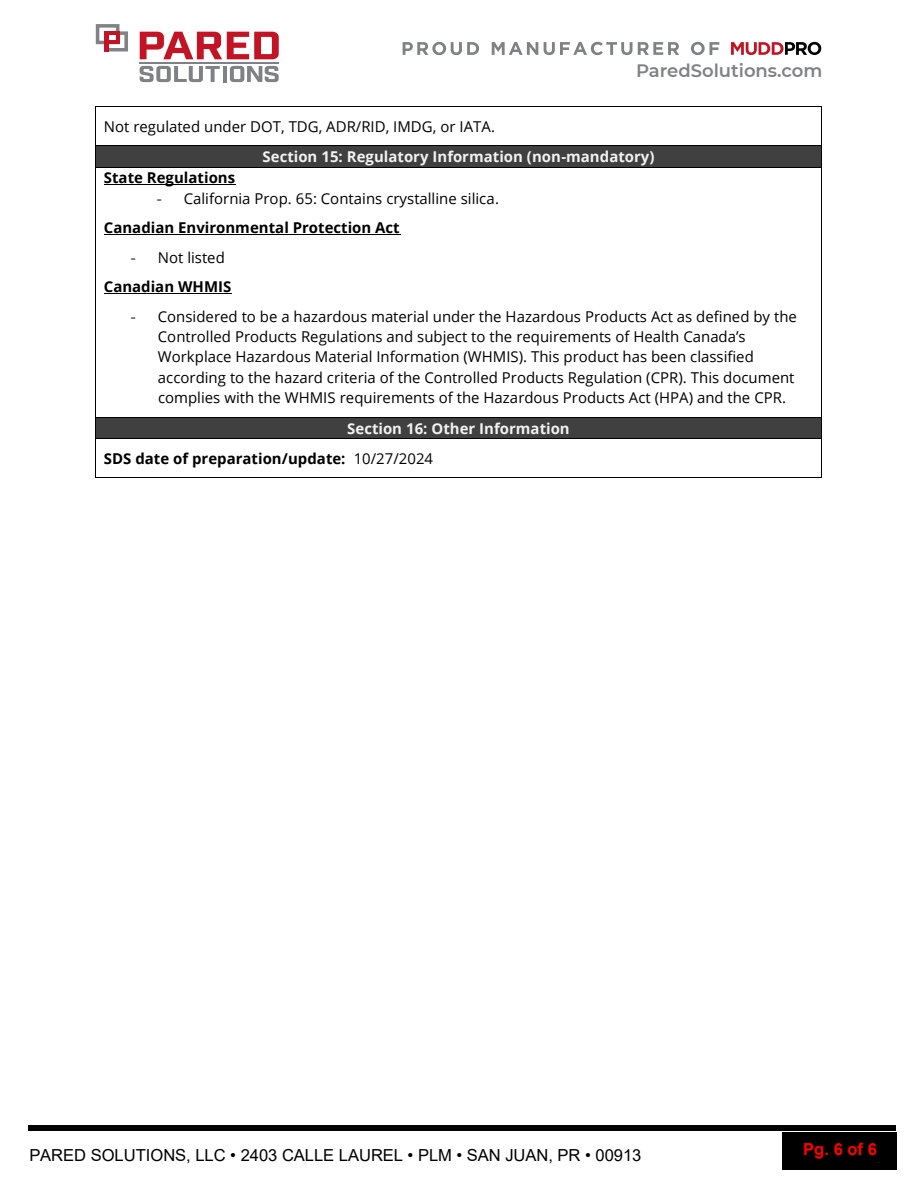
<style>
.page{position:relative;width:918px;height:1188px;background:#fff}
.page>*{position:absolute;margin:0;border:0;box-sizing:border-box;transform-origin:0 0}
.t1{font:600 18px "Montserrat";color:#808184}
.t2{font:16.5px "Arial";letter-spacing:-.005em;color:#000}
.t3{font:700 16.5px "Arial";color:#f00}
.t4{font:15px/20.4px "Open Sans";color:#000}
.t5{font:700 15px/29.5px "Open Sans";color:#000}
.t6{font:700 15px "Open Sans";color:#f2f2f2}
.s1{font-family:"Century Gothic"}
.s2{font-weight:700}
.s3{font-family:"Century Gothic";font-weight:400}
.s4{font-weight:400}
.s5{color:#f2f2f2}
</style>
<div class="page">
<div style="left:783px;top:1132px;width:114px;height:38px;background:#000"></div>
<div style="left:29px;top:1125px;width:867px;height:6px;background:#000"></div>
<hr style="left:96px;top:106px;width:725px;height:1px;background:#000">
<hr style="left:95px;top:107px;width:1px;height:38px;background:#000">
<hr style="left:821px;top:107px;width:1px;height:38px;background:#000">
<div style="left:96px;top:146px;width:725px;height:21px;background:#404040"></div>
<hr style="left:96px;top:145px;width:725px;height:1px;background:#000">
<hr style="left:104px;top:185px;width:131px;height:1px;background:#000">
<hr style="left:104px;top:234px;width:296px;height:1px;background:#000">
<hr style="left:104px;top:293px;width:128px;height:1px;background:#000">
<svg style="left:95px;top:145px;width:1px;height:22px"></svg>
<hr style="left:96px;top:167px;width:725px;height:1px;background:#000">
<svg style="left:821px;top:145px;width:1px;height:22px"></svg>
<hr style="left:95px;top:167px;width:1px;height:250px;background:#000">
<hr style="left:821px;top:167px;width:1px;height:250px;background:#000">
<div style="left:104px;top:417px;width:710px;height:21px;background:#404040"></div>
<hr style="left:96px;top:417px;width:725px;height:1px;background:#000">
<svg style="left:95px;top:417px;width:1px;height:22px"></svg>
<hr style="left:96px;top:438px;width:725px;height:1px;background:#000">
<svg style="left:821px;top:417px;width:1px;height:22px"></svg>
<hr style="left:95px;top:439px;width:1px;height:38px;background:#000">
<hr style="left:96px;top:477px;width:725px;height:1px;background:#000">
<hr style="left:821px;top:439px;width:1px;height:38px;background:#000">
<svg style="left:96px;top:24px;width:32px;height:27px"></svg>
<hr style="left:104px;top:31px;width:15px;height:4px;background:#c31425">
<svg style="left:140px;top:32px;width:139px;height:27px"></svg>
<svg style="left:140px;top:66px;width:80px;height:16px"></svg>
<hr style="left:223px;top:66px;width:4px;height:16px;background:#808184">
<svg style="left:230px;top:66px;width:49px;height:16px"></svg>
<hr style="left:140px;top:62px;width:139px;height:2px;background:#808184">
<svg style="left:403px;top:42px;width:76px;height:13px"></svg>
<svg style="left:492px;top:42px;width:46px;height:13px"></svg>
<svg style="left:544px;top:42px;width:135px;height:13px"></svg>
<svg style="left:691px;top:42px;width:28px;height:13px"></svg>
<svg style="left:731px;top:42px;width:90px;height:13px"></svg>
<p class="t1" style="left:636px;top:58px;width:188px">ParedSolutions.com</p>
<p class="t4" style="left:104px;top:116px;width:393px">Not regulated under DOT, TDG, ADR/RID, IMDG, or IATA.</p>
<p class="t6" style="left:263px;top:146px;width:393px">Section 15: Regulatory Information (non-mandatory)</p>
<p class="t5" style="left:104px;top:163px;width:133px">State Regulations</p>
<p class="t4" style="left:104px;top:183px;width:397px;line-height:29.5px;text-indent:53px"><span class="s1">-</span> California Prop. 65: Contains crystalline silica.<br><span class="s2">Canadian Environmental Protection Act</span></p>
<p class="t5" style="left:104px;top:242px;width:129px;text-indent:27px"><span class="s3">-</span> <span class="s4">Not listed<br></span>Canadian WHMIS</p>
<p class="t4" style="left:158px;top:305px;width:640px;text-indent:-27px"><span class="s1">-</span> Considered to be a hazardous material under the Hazardous Products Act as defined by the Controlled Products Regulations and subject to the requirements of Health Canada’s Workplace Hazardous Material Information (WHMIS). This product has been classified according to the hazard criteria of the Controlled Products Regulation (CPR). This document complies with the WHMIS requirements of the Hazardous Products Act (HPA) and the CPR.</p>
<p class="t5" style="left:104px;top:413px;width:467px;line-height:30.3px;text-indent:243px"><span class="s5">Section 16: Other Information<br></span>SDS date of preparation/update: <span class="s4">10/27/2024</span></p>
<p class="t2" style="left:29px;top:1144px;width:614px">PARED SOLUTIONS, LLC • 2403 CALLE LAUREL • PLM • SAN JUAN, PR • 00913</p>
<p class="t3" style="left:803px;top:1138px;width:75px">Pg. 6 of 6</p>
</div>
